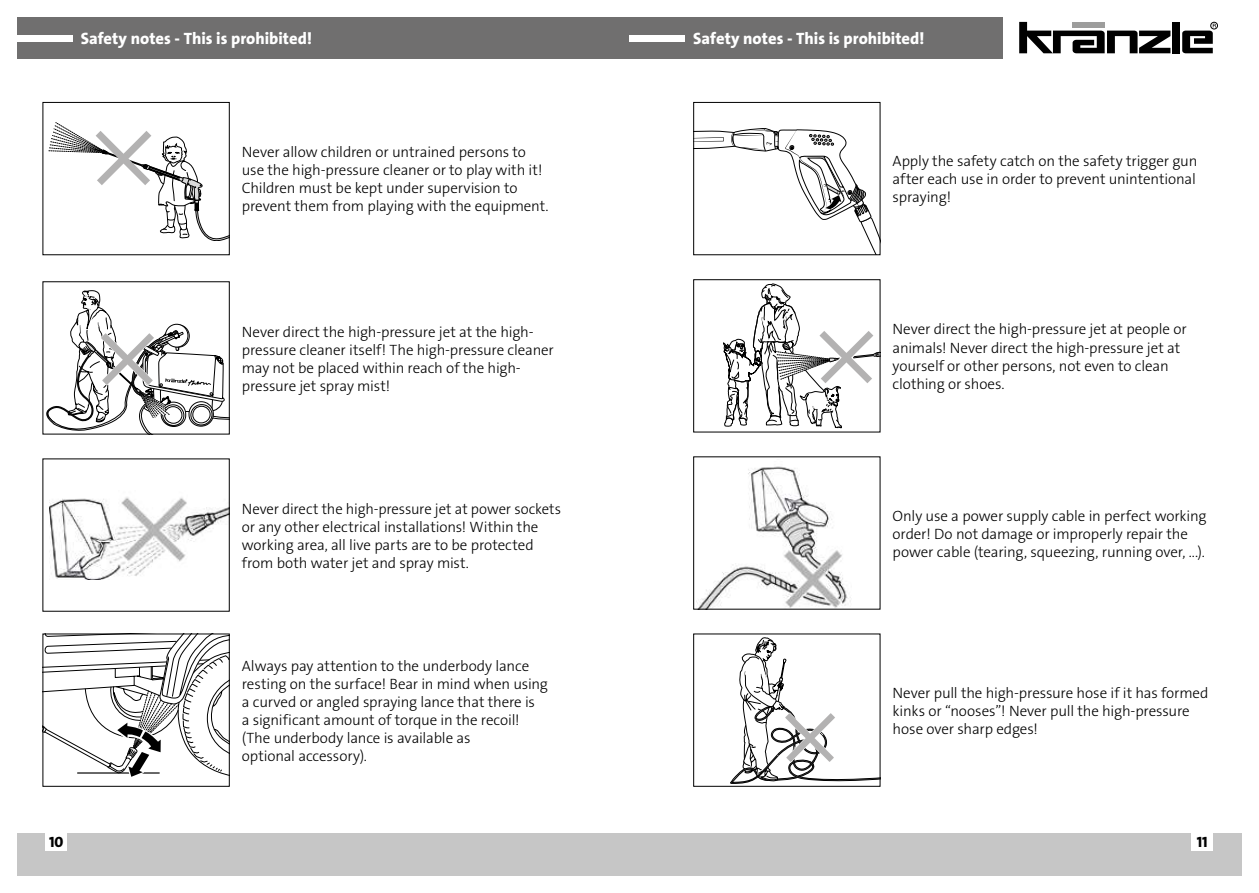
<style>
.page{position:relative;width:1259px;height:893px;background:#fff}
.page>*{position:absolute;margin:0;border:0;box-sizing:border-box;transform-origin:0 0}
.t1{font:16.5px "The Sans LP8 Ex Bld";color:#fff}
.t2{font:15px/18px "The Sans LP3 Lig";letter-spacing:-.01em;color:#000}
.t3{font:15px "The Sans LP8 Ex Bld";color:#000}
</style>
<div class="page">
<div style="left:629px;top:833px;width:613px;height:43px;background:#c6c6c6"></div>
<div style="left:17px;top:833px;width:612px;height:43px;background:#c6c6c6"></div>
<div style="left:1191px;top:833px;width:22px;height:18px;background:#fff"></div>
<div style="left:46px;top:833px;width:21px;height:18px;background:#fff"></div>
<div style="left:17px;top:17px;width:985px;height:41px;background:#706f6f"></div>
<div style="left:17px;top:35px;width:55px;height:6px;background:#fff"></div>
<div style="left:629px;top:35px;width:56px;height:6px;background:#fff"></div>
<svg style="left:1019px;top:22px;width:151px;height:31px"></svg>
<div style="left:1172px;top:22px;width:7px;height:31px;background:#000"></div>
<div style="left:1210px;top:22px;width:7px;height:7px;border:1px solid #000;border-radius:50%"></div>
<svg style="left:1182px;top:24px;width:34px;height:29px"></svg>
<img style="left:49px;top:497px;width:179px;height:83px">
<img style="left:696px;top:466px;width:155px;height:141px">
<svg style="left:730px;top:637px;width:148px;height:147px"></svg>
<div style="left:693px;top:634px;width:187px;height:153px;border:1px solid #000"></div>
<svg style="left:723px;top:284px;width:155px;height:144px"></svg>
<div style="left:693px;top:279px;width:187px;height:153px;border:1px solid #000"></div>
<svg style="left:46px;top:290px;width:182px;height:142px"></svg>
<svg style="left:45px;top:636px;width:183px;height:141px"></svg>
<div style="left:43px;top:634px;width:187px;height:153px;border:1px solid #000"></div>
<svg style="left:49px;top:122px;width:179px;height:119px"></svg>
<div style="left:43px;top:102px;width:187px;height:153px;border:1px solid #000"></div>
<svg style="left:695px;top:128px;width:183px;height:125px"></svg>
<div style="left:693px;top:102px;width:187px;height:153px;border:1px solid #000"></div>
<p class="t1" style="left:81px;top:28px;width:233px">Safety notes - This is prohibited!</p>
<p class="t1" style="left:693px;top:28px;width:233px">Safety notes - This is prohibited!</p>
<p class="t2" style="left:242px;top:143px;width:308px">Never allow children or untrained persons to use the high-pressure cleaner or to play with it!<br>Children must be kept under supervision to prevent them from playing with the equipment.</p>
<p class="t2" style="left:892px;top:152px;width:306px;text-align:justify">Apply the safety catch on the safety trigger gun after each use in order to prevent unintentional spraying!</p>
<p class="t2" style="left:242px;top:323px;width:314px">Never direct the high-pressure jet at the high&shy;pressure cleaner itself! The high-pressure cleaner may not be placed within reach of the high&shy;pressure jet spray mist!</p>
<p class="t2" style="left:242px;top:500px;width:321px">Never direct the high-pressure jet at power sockets or any other electrical installations! Within the working area, all live parts are to be protected from both water jet and spray mist.</p>
<p class="t2" style="left:242px;top:657px;width:308px">Always pay attention to the underbody lance resting on the surface! Bear in mind when using a curved or angled spraying lance that there is<br>a significant amount of torque in the recoil! (The underbody lance is available as<br>optional accessory).</p>
<p class="t2" style="left:892px;top:321px;width:296px">Never direct the high-pressure jet at people or animals! Never direct the high-pressure jet at yourself or other persons, not even to clean clothing or shoes.</p>
<p class="t2" style="left:892px;top:507px;width:316px">Only use a power supply cable in perfect working order! Do not damage or improperly repair the power cable (tearing, squeezing, running over, ...).</p>
<p class="t2" style="left:892px;top:684px;width:317px">Never pull the high-pressure hose if it has formed kinks or “nooses”! Never pull the high-pressure hose over sharp edges!</p>
<p class="t3" style="left:49px;top:832px;width:16px">10</p>
<p class="t3" style="left:1196px;top:832px;width:12px">11</p>
</div>
